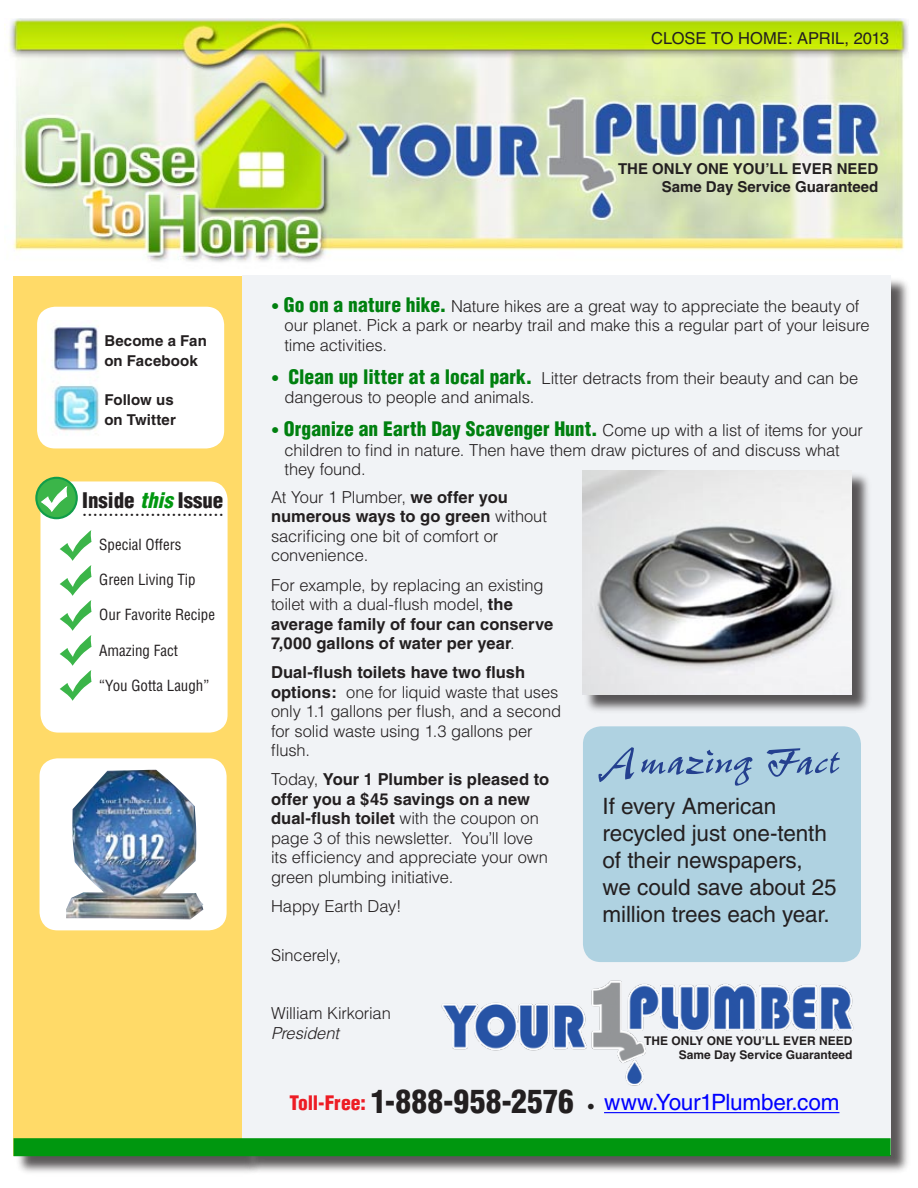
<style>
.page{position:relative;width:918px;height:1188px;background:#fff}
.page>*{position:absolute;margin:0;border:0;box-sizing:border-box;transform-origin:0 0}
.t1{font:22.5px/27px "Helvetica";letter-spacing:-.005em;color:#231f20}
.t2{font:22.5px "Helvetica";letter-spacing:-.01em;color:#00f}
.t3{font:21px "Times";color:#231f20}
.t4{font:900 condensed 21px "Helvetica";color:#231f20}
.t5{font:900 condensed 19.5px "Helvetica";letter-spacing:.005em;color:#00800f}
.t6{font:300 16.5px/19.5px "Helvetica";letter-spacing:-.01em;color:#231f20}
.t7{font:16.5px "Helvetica";letter-spacing:-.005em;color:#231f20}
.t8{font:italic 300 16.5px "Helvetica";letter-spacing:-.005em;color:#231f20}
.t9{font:700 15px/19.5px "Helvetica";color:#231f20}
.t10{font:condensed 15px "Helvetica";color:#231f20}
.t11{font:700 12px/14.4px "Helvetica";color:#231f20;text-align:right}
.s1{font-style:italic;color:#00970f}
.s2{color:#00800f}
.s3{font-weight:900;font-stretch:condensed;font-size:19.5px;color:#00800f}
.s4{font-weight:300;font-stretch:normal;font-size:16.5px}
.s5{font-weight:300;font-stretch:normal;font-size:16.5px;color:#231f20}
.s6{font-weight:700}
.s7{font-weight:900;font-stretch:condensed;font-size:19.5px;color:#ed1c24}
.s8{font-weight:900;font-stretch:condensed;font-size:31.5px;color:#231f20}
</style>
<div class="page">
<div style="left:14px;top:276px;width:249px;height:901px;background:#231f20;opacity:.75"></div>
<div style="left:14px;top:276px;width:229px;height:880px;background:#ffda68"></div>
<div style="left:244px;top:276px;width:667px;height:900px;background:#231f20;opacity:.75"></div>
<div style="left:242px;top:276px;width:649px;height:879px;background:#f1f3f6"></div>
<div style="left:14px;top:1138px;width:877px;height:18px;background:#00970f"></div>
<div style="left:37px;top:307px;width:187px;height:141px;background:#fff;border-radius:18px"></div>
<img style="left:54px;top:325px;width:45px;height:106px">
<div style="left:40px;top:481px;width:188px;height:252px;background:#fff;border-radius:18px"></div>
<svg style="left:60px;top:530px;width:32px;height:171px"></svg>
<svg style="left:36px;top:478px;width:41px;height:40px"></svg>
<div style="left:35px;top:477px;width:43px;height:42px;border:2px solid #109d49;border-radius:50%"></div>
<svg style="left:40px;top:487px;width:28px;height:24px"></svg>
<div style="left:583px;top:726px;width:278px;height:236px;background:#afd2e1;border-radius:18px"></div>
<svg style="left:598px;top:747px;width:242px;height:39px"></svg>
<img style="left:441px;top:980px;width:413px;height:106px">
<hr style="left:604px;top:1112px;width:235px;height:1px;background:#00f">
<div style="left:584px;top:472px;width:288px;height:242px;background:#231f20;opacity:.75"></div>
<img style="left:582px;top:470px;width:270px;height:224px">
<img style="left:4px;top:18px;width:904px;height:245px">
<div style="left:40px;top:758px;width:187px;height:172px;background:#fff;border-radius:18px"></div>
<img style="left:66px;top:770px;width:137px;height:149px">
<p class="t9" style="left:104px;top:331px;width:104px">Become a Fan on Facebook</p>
<p class="t9" style="left:104px;top:390px;width:73px">Follow us on Twitter</p>
<p class="t4" style="left:82px;top:487px;width:143px">Inside <span class="s1">this</span> Issue</p>
<p class="t3" style="left:82px;top:495px;width:143px">...........................</p>
<p class="t10" style="left:99px;top:535px;width:84px">Special Offers</p>
<p class="t10" style="left:99px;top:570px;width:98px">Green Living Tip</p>
<p class="t10" style="left:99px;top:606px;width:117px">Our Favorite Recipe</p>
<p class="t10" style="left:99px;top:641px;width:80px">Amazing Fact</p>
<p class="t10" style="left:99px;top:676px;width:112px">“You Gotta Laugh”</p>
<p class="t7" style="left:651px;top:29px;width:239px">CLOSE TO HOME: APRIL, 2013</p>
<p class="t9" style="left:618px;top:160px;width:262px;line-height:18px;text-align:right">THE ONLY ONE YOU’LL EVER NEED<br>Same Day Service Guaranteed</p>
<p class="t6" style="left:285px;top:296px;width:587px;text-indent:-14px"><span class="s2">•</span> <span class="s3">Go on a nature hike.</span> Nature hikes are a great way to appreciate the beauty of our planet. Pick a park or nearby trail and make this a regular part of your leisure time activities.</p>
<p class="t6" style="left:285px;top:368px;width:575px;text-indent:-14px"><span class="s2">•</span> <span class="s3">Clean up litter at a local park.</span> Litter detracts from their beauty and can be dangerous to people and animals.</p>
<p class="t5" style="left:271px;top:417px;width:594px"><span class="s4">•</span> Organize an Earth Day Scavenger Hunt. <span class="s5">Come up with a list of items for your</span></p>
<p class="t6" style="left:285px;top:440px;width:557px">children to find in nature. Then have them draw pictures of and discuss what they found.</p>
<p class="t6" style="left:271px;top:487px;width:277px">At Your 1 Plumber, <span class="s6">we offer you numerous ways to go green</span> without sacrificing one bit of comfort or convenience.</p>
<p class="t6" style="left:271px;top:574px;width:284px">For example, by replacing an existing toilet with a dual-flush model, <span class="s6">the average family of four can conserve 7,000 gallons of water per year</span>.</p>
<p class="t6" style="left:271px;top:662px;width:292px"><span class="s6">Dual-flush toilets have two flush options:</span> one for liquid waste that uses only 1.1 gallons per flush, and a second for solid waste using 1.3 gallons per flush.</p>
<p class="t6" style="left:271px;top:769px;width:280px">Today, <span class="s6">Your 1 Plumber is pleased to offer you a $45 savings on a new dual-flush toilet</span> with the coupon on page 3 of this newsletter. You’ll love its efficiency and appreciate your own green plumbing initiative.</p>
<p class="t6" style="left:271px;top:896px;width:132px">Happy Earth Day!</p>
<p class="t6" style="left:271px;top:945px;width:72px">Sincerely,</p>
<h1 class="t1" style="left:603px;top:793px;width:235px">If every American recycled just one-tenth of their newspapers, we could save about 25 million trees each year.</h1>
<p class="t6" style="left:271px;top:1003px;width:121px">William Kirkorian</p>
<p class="t8" style="left:271px;top:1023px;width:70px">President</p>
<p class="t11" style="left:644px;top:1033px;width:210px">THE ONLY ONE YOU’LL EVER NEED<br>Same Day Service Guaranteed</p>
<h1 class="t2" style="left:290px;top:1089px;width:551px"><span class="s7">Toll-Free:</span> <span class="s8">1-888-958-2576</span> <sub>•</sub> www.Your1Plumber.com</h1>
</div>
